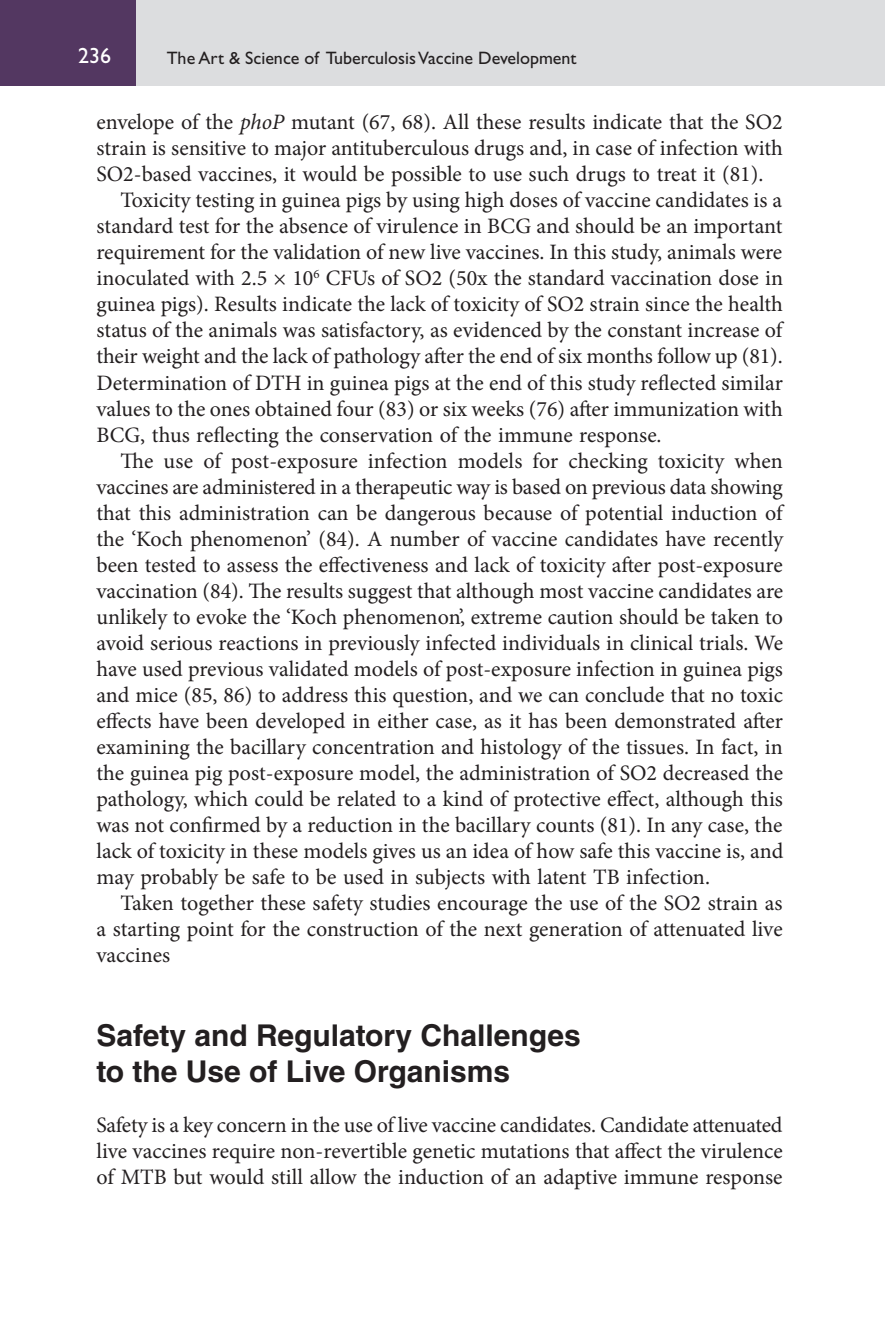
<style>
.page{position:relative;width:885px;height:1327px;background:#fff}
.page>*{position:absolute;margin:0;border:0;box-sizing:border-box;transform-origin:0 0}
.t1{font:700 30px/36px "Helvetica LT Std";color:#231f20}
.t2{font:22px/26px "Minion Pro";color:#231f20;text-align:justify}
.t3{font:22px "Gill Sans Std";color:#fff}
.t4{font:18px "Gill Sans Std";color:#231f20}
.s1{font-style:italic}
</style>
<div class="page">
<div style="left:135px;top:0;width:749px;height:86px;background:#dcdddf"></div>
<div style="left:0;top:0;width:136px;height:86px;background:#533761"></div>
<hr style="left:884px;top:0;width:1px;height:86px;background:#dcdddf">
<p class="t3" style="left:78px;top:48px;width:34px">236</p>
<p class="t4" style="left:167px;top:51px;width:411px">The Art &amp; Science of Tuberculosis Vaccine Development</p>
<p class="t2" style="left:96px;top:111px;width:687px">envelope of the <span class="s1">phoP</span> mutant (67, 68). All these results indicate that the SO2</p>
<p class="t2" style="left:96px;top:137px;width:688px">strain is sensitive to major antituberculous drugs and, in case of infection with</p>
<p class="t2" style="left:96px;top:163px;width:668px">SO2-based vaccines, it would be possible to use such drugs to treat it (81).</p>
<p class="t2" style="left:120px;top:189px;width:663px">Toxicity testing in guinea pigs by using high doses of vaccine candidates is a</p>
<p class="t2" style="left:96px;top:215px;width:687px">standard test for the absence of virulence in BCG and should be an important</p>
<p class="t2" style="left:96px;top:241px;width:687px">requirement for the validation of new live vaccines. In this study, animals were</p>
<p class="t2" style="left:96px;top:267px;width:688px">inoculated with 2.5 × 10<sup>6</sup> CFUs of SO2 (50x the standard vaccination dose in</p>
<p class="t2" style="left:96px;top:293px;width:688px">guinea pigs). Results indicate the lack of toxicity of SO2 strain since the health</p>
<p class="t2" style="left:96px;top:319px;width:687px">status of the animals was satisfactory, as evidenced by the constant increase of</p>
<p class="t2" style="left:96px;top:345px;width:687px">their weight and the lack of pathology after the end of six months follow up (81).</p>
<p class="t2" style="left:96px;top:371px;width:688px">Determination of DTH in guinea pigs at the end of this study reflected similar</p>
<p class="t2" style="left:96px;top:397px;width:687px">values to the ones obtained four (83) or six weeks (76) after immunization with</p>
<p class="t2" style="left:96px;top:423px;width:566px">BCG, thus reflecting the conservation of the immune response.</p>
<p class="t2" style="left:120px;top:449px;width:664px">The use of post-exposure infection models for checking toxicity when</p>
<p class="t2" style="left:96px;top:475px;width:687px">vaccines are administered in a therapeutic way is based on previous data showing</p>
<p class="t2" style="left:96px;top:501px;width:687px">that this administration can be dangerous because of potential induction of</p>
<p class="t2" style="left:96px;top:527px;width:688px">the ‘Koch phenomenon’ (84). A number of vaccine candidates have recently</p>
<p class="t2" style="left:96px;top:553px;width:687px">been tested to assess the effectiveness and lack of toxicity after post-exposure</p>
<p class="t2" style="left:96px;top:579px;width:688px">vaccination (84). The results suggest that although most vaccine candidates are</p>
<p class="t2" style="left:96px;top:605px;width:688px">unlikely to evoke the ‘Koch phenomenon’, extreme caution should be taken to</p>
<p class="t2" style="left:96px;top:631px;width:688px">avoid serious reactions in previously infected individuals in clinical trials. We</p>
<p class="t2" style="left:96px;top:657px;width:688px">have used previous validated models of post-exposure infection in guinea pigs</p>
<p class="t2" style="left:96px;top:683px;width:688px">and mice (85, 86) to address this question, and we can conclude that no toxic</p>
<p class="t2" style="left:96px;top:709px;width:687px">effects have been developed in either case, as it has been demonstrated after</p>
<p class="t2" style="left:96px;top:735px;width:687px">examining the bacillary concentration and histology of the tissues. In fact, in</p>
<p class="t2" style="left:96px;top:761px;width:688px">the guinea pig post-exposure model, the administration of SO2 decreased the</p>
<p class="t2" style="left:96px;top:787px;width:688px">pathology, which could be related to a kind of protective effect, although this</p>
<p class="t2" style="left:96px;top:813px;width:687px">was not confirmed by a reduction in the bacillary counts (81). In any case, the</p>
<p class="t2" style="left:96px;top:839px;width:688px">lack of toxicity in these models gives us an idea of how safe this vaccine is, and</p>
<p class="t2" style="left:96px;top:865px;width:615px">may probably be safe to be used in subjects with latent TB infection.</p>
<p class="t2" style="left:120px;top:891px;width:663px">Taken together these safety studies encourage the use of the SO2 strain as</p>
<p class="t2" style="left:96px;top:917px;width:687px">a starting point for the construction of the next generation of attenuated live</p>
<p class="t2" style="left:96px;top:943px;width:75px">vaccines</p>
<h1 class="t1" style="left:96px;top:1019px;width:486px">Safety and Regulatory Challenges to the Use of Live Organisms</h1>
<p class="t2" style="left:96px;top:1113px;width:688px">Safety is a key concern in the use of live vaccine candidates. Candidate attenuated live vaccines require non-revertible genetic mutations that affect the virulence of MTB but would still allow the induction of an adaptive immune response</p>
</div>
